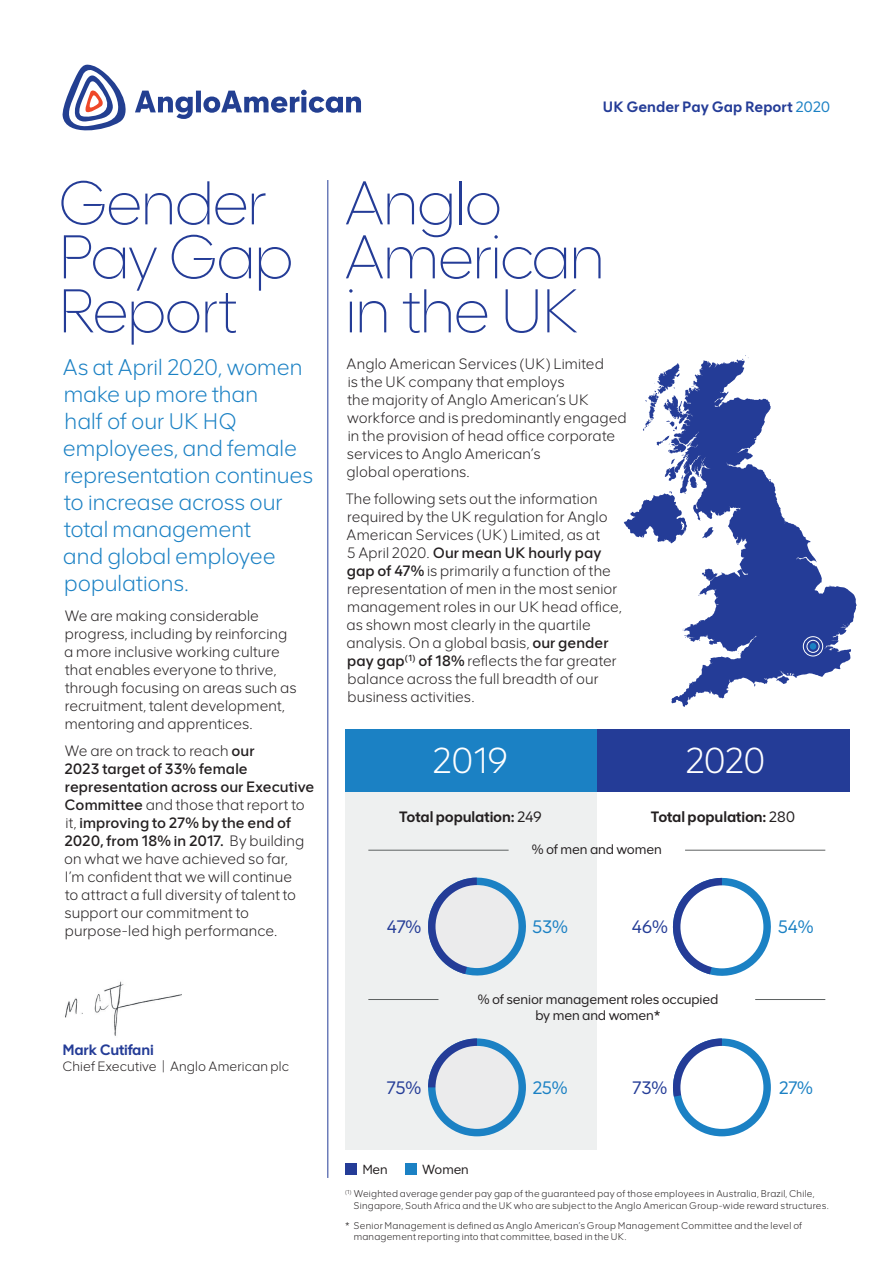
<style>
.page{position:relative;width:893px;height:1263px;background:#fff}
.page>*{position:absolute;margin:0;border:0;box-sizing:border-box;transform-origin:0 0}
.t1{font:100 61.5px/54px "AA Headline Beta 1";letter-spacing:-.025em;color:#243c97}
.t2{font:300 36px "AA Text Beta 1";letter-spacing:-.015em;color:#fff}
.Sub-headings_15pt{font:300 22.5px/27px "AA Text Beta 1";letter-spacing:-.005em;color:#1b81c4}
.t3{font:18px "AA Text Beta 1";letter-spacing:-.01em;color:#243c97}
.t4{font:18px "AA Text Beta 1";letter-spacing:-.01em;color:#1b81c4}
.Bodycopy{font:300 15px/18px "AA Text Beta 1";letter-spacing:.01em;color:#231f20}
.CHART_OR_PULL_OUT_HE{font:700 15px "AA Text Beta 1";letter-spacing:-.01em;color:#231f20}
.Bodycopy-2{font:700 15px "AA Text Beta 1";color:#243c97}
.CHART_OR_PULL_OUT_HE-2{font:13.5px/16.2px "AA Text Beta 1";letter-spacing:-.01em;color:#231f20;text-align:center}
.Bodycopy-3{font:300 13.5px "AA Text Beta 1";letter-spacing:.005em;color:#231f20}
.CHART_OR_PULL_OUT_HE-3{font:13.2px "AA Text Beta 1";letter-spacing:-.01em;color:#231f20}
.Bodycopy-4{font:300 9.75px/11.2px "AA Text Beta 1";letter-spacing:.025em;color:#231f20}
.s1{font-weight:600}
.s2{font-weight:400;color:#1b81c4}
.s3{font-weight:400}
</style>
<div class="page">
<div style="left:345px;top:760px;width:251px;height:390px;background:#eef0f0"></div>
<div style="left:596px;top:729px;width:254px;height:63px;background:#243c97"></div>
<div style="left:345px;top:729px;width:251px;height:63px;background:#1b81c4"></div>
<img style="left:65px;top:981px;width:116px;height:55px">
<hr style="left:327px;top:180px;width:1px;height:998px;background:#243c97">
<svg style="left:671px;top:360px;width:186px;height:347px"></svg>
<svg style="left:738px;top:651px;width:3px;height:7px"></svg>
<svg style="left:682px;top:629px;width:4px;height:9px"></svg>
<svg style="left:698px;top:593px;width:9px;height:3px"></svg>
<svg style="left:776px;top:676px;width:13px;height:8px"></svg>
<svg style="left:624px;top:363px;width:94px;height:180px"></svg>
<div style="left:803px;top:636px;width:20px;height:20px;border:1px solid #fff;border-radius:50%"></div>
<div style="left:810px;top:643px;width:6px;height:7px;background:#1b81c4;border-radius:50%"></div>
<div style="left:806px;top:640px;width:13px;height:13px;border:1px solid #fff;border-radius:50%"></div>
<hr style="left:368px;top:850px;width:141px;height:1px;background:#5d6161">
<hr style="left:685px;top:850px;width:140px;height:1px;background:#5d6161">
<hr style="left:755px;top:999px;width:70px;height:1px;background:#5d6161">
<hr style="left:368px;top:999px;width:70px;height:1px;background:#5d6161">
<svg style="left:63px;top:65px;width:298px;height:65px"></svg>
<svg style="left:428px;top:877px;width:98px;height:99px"></svg>
<div style="left:428px;top:1038px;width:98px;height:98px;background:#1b81c4;border-radius:50%"></div>
<svg style="left:428px;top:1038px;width:49px;height:49px"></svg>
<div style="left:673px;top:1038px;width:98px;height:98px;background:#1b81c4;border-radius:50%"></div>
<svg style="left:673px;top:1038px;width:49px;height:60px"></svg>
<div style="left:680px;top:1046px;width:83px;height:83px;background:#fff;border-radius:50%"></div>
<div style="left:435px;top:885px;width:83px;height:83px;background:#ebebec;border-radius:50%"></div>
<div style="left:435px;top:1046px;width:83px;height:83px;background:#ebebec;border-radius:50%"></div>
<svg style="left:672px;top:877px;width:99px;height:99px"></svg>
<div style="left:680px;top:885px;width:83px;height:83px;background:#fff;border-radius:50%"></div>
<div style="left:345px;top:1163px;width:12px;height:12px;background:#243c97"></div>
<div style="left:405px;top:1163px;width:12px;height:12px;background:#1b81c4"></div>
<p class="t1" style="left:58px;top:174px;width:236px">Gender<br>Pay Gap<br>Report</p>
<p class="Sub-headings_15pt" style="left:63px;top:353px;width:252px">As at April 2020, women make up more than<br>half of our UK HQ employees, and female representation continues to increase across our total management<br>and global employee populations.</p>
<p class="Bodycopy" style="left:64px;top:607px;width:234px">We are making considerable progress, including by reinforcing a more inclusive working culture that enables everyone to thrive, through focusing on areas such as recruitment, talent development, mentoring and apprentices.</p>
<p class="Bodycopy" style="left:64px;top:742px;width:251px">We are on track to reach <span class="s1">our<br>2023 target of 33% female representation across our Executive<br>Committee</span> and those that report to it, <span class="s1">improving to 27% by the end of<br>2020, from 18% in 2017.</span> By building on what we have achieved so far,<br>I’m confident that we will continue<br>to attract a full diversity of talent to support our commitment to purpose-led high performance.</p>
<p class="Bodycopy-2" style="left:63px;top:1040px;width:93px">Mark Cutifani</p>
<p class="Bodycopy-3" style="left:63px;top:1058px;width:228px">Chief Executive | Anglo American plc</p>
<p class="Bodycopy-2" style="left:603px;top:97px;width:229px">UK Gender Pay Gap Report <span class="s2">2020</span></p>
<p class="t1" style="left:345px;top:174px;width:262px">Anglo<br>American in the UK</p>
<p class="Bodycopy" style="left:347px;top:355px;width:282px">Anglo American Services (UK) Limited<br>is the UK company that employs<br>the majority of Anglo American’s UK workforce and is predominantly engaged in the provision of head office corporate services to Anglo American’s<br>global operations.</p>
<p class="Bodycopy" style="left:346px;top:490px;width:278px">The following sets out the information required by the UK regulation for Anglo American Services (UK) Limited, as at<br>5 April 2020. <span class="s1">Our mean UK hourly pay gap of 47%</span> is primarily a function of the representation of men in the most senior management roles in our UK head office, as shown most clearly in the quartile analysis. On a global basis, <span class="s1">our gender pay gap</span><sup>(1)</sup> <span class="s1">of 18%</span> reflects the far greater balance across the full breadth of our business activities.</p>
<p class="t2" style="left:432px;top:737px;width:78px">2019</p>
<p class="t2" style="left:685px;top:737px;width:82px">2020</p>
<p class="CHART_OR_PULL_OUT_HE" style="left:399px;top:807px;width:144px">Total population: <span class="s3">249</span></p>
<p class="CHART_OR_PULL_OUT_HE" style="left:651px;top:807px;width:146px">Total population: <span class="s3">280</span></p>
<p class="CHART_OR_PULL_OUT_HE-2" style="left:532px;top:841px;width:132px">% of men and women</p>
<p class="t3" style="left:387px;top:915px;width:36px">47%</p>
<p class="t4" style="left:532px;top:915px;width:37px">53%</p>
<p class="t3" style="left:632px;top:915px;width:38px">46%</p>
<p class="t4" style="left:778px;top:915px;width:37px">54%</p>
<p class="CHART_OR_PULL_OUT_HE-2" style="left:478px;top:991px;width:242px">% of senior management roles occupied by men and women*</p>
<p class="t3" style="left:387px;top:1076px;width:36px">75%</p>
<p class="t4" style="left:532px;top:1076px;width:37px">25%</p>
<p class="t3" style="left:632px;top:1076px;width:36px">73%</p>
<p class="t4" style="left:779px;top:1076px;width:36px">27%</p>
<p class="CHART_OR_PULL_OUT_HE-3" style="left:362px;top:1161px;width:27px">Men</p>
<p class="CHART_OR_PULL_OUT_HE-3" style="left:422px;top:1161px;width:48px">Women</p>
<p class="Bodycopy-4" style="left:354px;top:1188px;width:477px;text-indent:-9px"><sup>(1)</sup> Weighted average gender pay gap of the guaranteed pay of those employees in Australia, Brazil, Chile,<br>Singapore, South Africa and the UK who are subject to the Anglo American Group-wide reward structures.</p>
<p class="Bodycopy-4" style="left:354px;top:1219px;width:450px;text-indent:-9px">* Senior Management is defined as Anglo American’s Group Management Committee and the level of management reporting into that committee, based in the UK.</p>
</div>
